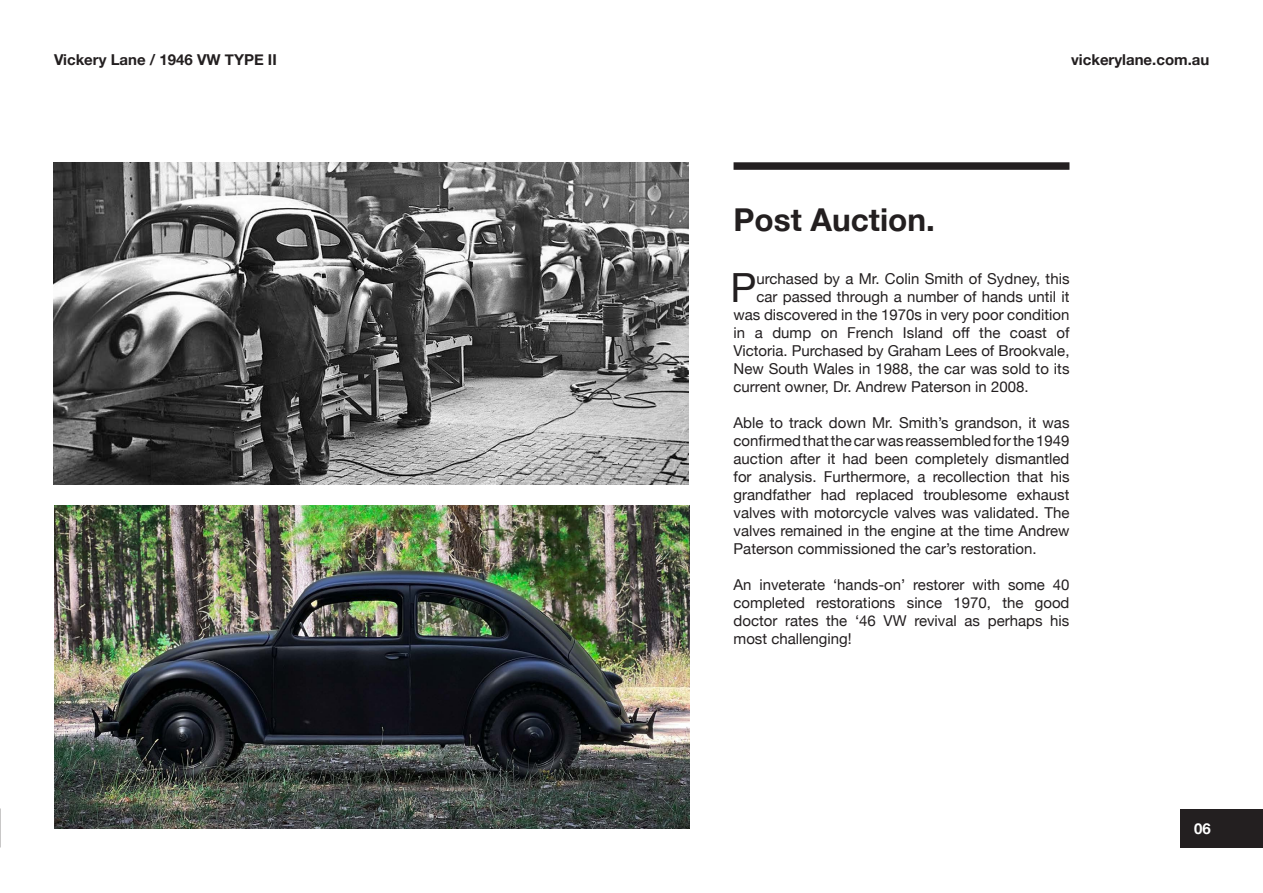
<style>
.page{position:relative;width:1263px;height:893px;background:#fff}
.page>*{position:absolute;margin:0;border:0;box-sizing:border-box;transform-origin:0 0}
.t1{font:40.2px "Helvetica Neue";color:#231f20}
.t2{font:700 31.5px "Helvetica Neue";color:#231f20}
.t3{font:15px/18px "Helvetica Neue";color:#231f20;text-align:justify}
.t4{font:700 15px "Helvetica Neue";color:#231f20}
.t5{font:700 15px "Helvetica Neue";color:#fff}
</style>
<div class="page">
<img style="left:54px;top:162px;width:635px;height:323px">
<div style="left:733px;top:162px;width:336px;height:8px;background:#231f20"></div>
<div style="left:1180px;top:809px;width:83px;height:39px;background:#231f20"></div>
<img style="left:54px;top:506px;width:635px;height:322px">
<p class="t4" style="left:54px;top:48px;width:224px">Vickery Lane / 1946 VW TYPE II</p>
<p class="t4" style="left:1071px;top:48px;width:140px">vickerylane.com.au</p>
<p class="t2" style="left:733px;top:195px;width:203px">Post Auction.</p>
<p class="t1" style="left:730px;top:259px;width:28px">P</p>
<p class="t3" style="left:756px;top:271px;width:314px">urchased by a Mr. Colin Smith of Sydney, this</p>
<p class="t3" style="left:756px;top:289px;width:314px">car passed through a number of hands until it</p>
<p class="t3" style="left:733px;top:307px;width:337px">was discovered in the 1970s in very poor condition</p>
<p class="t3" style="left:733px;top:325px;width:337px">in a dump on French Island off the coast of</p>
<p class="t3" style="left:733px;top:343px;width:337px">Victoria. Purchased by Graham Lees of Brookvale,</p>
<p class="t3" style="left:733px;top:361px;width:337px">New South Wales in 1988, the car was sold to its</p>
<p class="t3" style="left:733px;top:379px;width:297px">current owner, Dr. Andrew Paterson in 2008.</p>
<p class="t3" style="left:733px;top:415px;width:337px">Able to track down Mr. Smith’s grandson, it was confirmed that the car was reassembled for the 1949 auction after it had been completely dismantled for analysis. Furthermore, a recollection that his grandfather had replaced troublesome exhaust valves with motorcycle valves was validated. The valves remained in the engine at the time Andrew Paterson commissioned the car’s restoration.</p>
<p class="t3" style="left:733px;top:577px;width:337px">An inveterate ‘hands-on’ restorer with some 40 completed restorations since 1970, the good doctor rates the ‘46 VW revival as perhaps his most challenging!</p>
<p class="t5" style="left:1194px;top:817px;width:18px">06</p>
</div>
